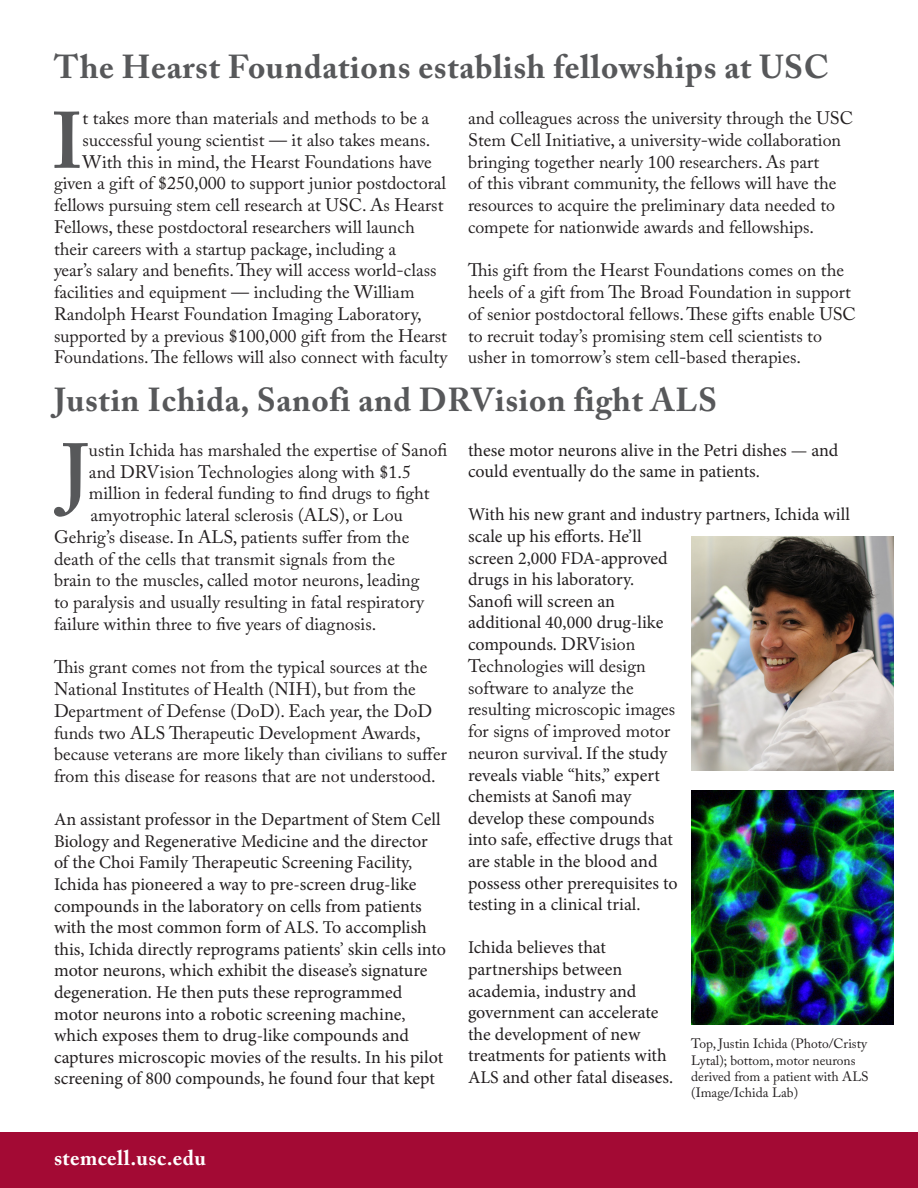
<style>
.page{position:relative;width:918px;height:1188px;background:#fff}
.page>*{position:absolute;margin:0;border:0;box-sizing:border-box;transform-origin:0 0}
.t1{font:600 79.2px "Adobe Caslon Pro";color:#57585a}
.t2{font:700 33px "Adobe Caslon Pro";letter-spacing:.02em;color:#57585a}
.t3{font:700 21px "Adobe Caslon Pro";letter-spacing:.02em;color:#fff}
.t4{font:18px/21.8px "Adobe Caslon Pro";color:#231f20}
.t5{font:18px/21.6px "Minion Pro";color:#231f20}
.t6{font:13.5px/16.2px "Adobe Caslon Pro";color:#231f20}
.s1{font-family:"Adobe Caslon Pro"}
</style>
<div class="page">
<div style="left:0;top:1132px;width:918px;height:56px;background:#a30a34"></div>
<img style="left:691px;top:790px;width:202px;height:234px">
<img style="left:691px;top:537px;width:202px;height:234px">
<p class="t2" style="left:54px;top:48px;width:776px">The Hearst Foundations establish fellowships at USC</p>
<p class="t1" style="left:52px;top:94px;width:32px">I</p>
<p class="t4" style="left:83px;top:107px;width:348px">t takes more than materials and methods to be a</p>
<p class="t4" style="left:83px;top:129px;width:349px">successful young scientist — it also takes means.</p>
<p class="t4" style="left:83px;top:151px;width:351px">With this in mind, the Hearst Foundations have</p>
<p class="t4" style="left:54px;top:172px;width:394px">given a gift of $250,000 to support junior postdoctoral</p>
<p class="t4" style="left:54px;top:194px;width:391px">fellows pursuing stem cell research at USC. As Hearst</p>
<p class="t4" style="left:54px;top:216px;width:362px">Fellows, these postdoctoral researchers will launch</p>
<p class="t4" style="left:54px;top:238px;width:344px">their careers with a startup package, including a</p>
<p class="t4" style="left:54px;top:259px;width:384px">year’s salary and benefits. They will access world-class</p>
<p class="t4" style="left:54px;top:281px;width:362px">facilities and equipment — including the William</p>
<p class="t4" style="left:54px;top:303px;width:369px">Randolph Hearst Foundation Imaging Laboratory,</p>
<p class="t4" style="left:54px;top:325px;width:395px">supported by a previous $100,000 gift from the Hearst</p>
<p class="t4" style="left:54px;top:346px;width:395px">Foundations. The fellows will also connect with faculty</p>
<p class="t4" style="left:468px;top:107px;width:387px">and colleagues across the university through the USC Stem Cell Initiative, a university-wide collaboration bringing together nearly 100 researchers. As part<br>of this vibrant community, the fellows will have the resources to acquire the preliminary data needed to compete for nationwide awards and fellowships.</p>
<p class="t4" style="left:468px;top:259px;width:390px">This gift from the Hearst Foundations comes on the heels of a gift from The Broad Foundation in support of senior postdoctoral fellows. These gifts enable USC to recruit today’s promising stem cell scientists to usher in tomorrow’s stem cell-based therapies.</p>
<p class="t2" style="left:54px;top:380px;width:664px">Justin Ichida, Sanofi and DRVision fight ALS</p>
<p class="t1" style="left:61px;top:426px;width:29px">J</p>
<p class="t4" style="left:89px;top:439px;width:360px">ustin Ichida has marshaled the expertise of Sanofi</p>
<p class="t4" style="left:89px;top:460px;width:324px">and DRVision Technologies along with $1.5</p>
<p class="t4" style="left:89px;top:482px;width:342px">million in federal funding to find drugs to fight</p>
<p class="t4" style="left:91px;top:504px;width:314px">amyotrophic lateral sclerosis (ALS), or Lou</p>
<p class="t4" style="left:54px;top:526px;width:357px">Gehrig’s disease. In ALS, patients suffer from the</p>
<p class="t4" style="left:54px;top:547px;width:343px">death of the cells that transmit signals from the</p>
<p class="t4" style="left:54px;top:569px;width:367px">brain to the muscles, called motor neurons, leading</p>
<p class="t4" style="left:54px;top:591px;width:371px">to paralysis and usually resulting in fatal respiratory</p>
<p class="t4" style="left:54px;top:613px;width:324px">failure within three to five years of diagnosis.</p>
<p class="t4" style="left:54px;top:656px;width:394px">This grant comes not from the typical sources at the National Institutes of Health (NIH), but from the Department of Defense (DoD). Each year, the DoD funds two ALS Therapeutic Development Awards, because veterans are more likely than civilians to suffer from this disease for reasons that are not understood.</p>
<p class="t5" style="left:54px;top:809px;width:394px">An assistant professor in the Department of Stem Cell Biology and Regenerative Medicine and the director of the Choi Family Therapeutic Screening Facility, Ichida has pioneered a way to pre-screen drug-like compounds in the laboratory on cells from patients with the most common form of ALS. To accomplish this, Ichida directly reprograms patients’ skin cells into motor neurons, which exhibit the disease’s signature degeneration. He then puts these reprogrammed motor neurons into a robotic screening machine, which exposes them to drug-like compounds and captures microscopic movies of the results. In his pilot screening of 800 compounds, he found four that kept</p>
<p class="t3" style="left:54px;top:1145px;width:154px">stemcell.usc.edu</p>
<p class="t5" style="left:468px;top:439px;width:372px">these motor neurons alive in the Petri dishes — and could eventually do the same in patients.</p>
<p class="t5" style="left:468px;top:504px;width:384px">With his new grant and industry partners, Ichida will scale up his efforts. He’ll<br>screen 2,000 FDA-approved<br>drugs in his laboratory.<br>Sanofi will screen an<br>additional 40,000 drug-like<br>compounds. <span class="s1">DRVision<br>Technologies will design<br>software to analyze the<br>resulting microscopic images<br>for signs of improved motor<br>neuron survival.</span> If the study<br>reveals viable “hits,” expert<br>chemists at Sanofi may<br>develop these compounds<br>into safe, effective drugs that<br>are stable in the blood and<br>possess other prerequisites to<br>testing in a clinical trial.</p>
<p class="t5" style="left:468px;top:937px;width:207px">Ichida believes that partnerships between academia, industry and government can accelerate the development of new treatments for patients with<br>ALS and other fatal diseases.</p>
<p class="t6" style="left:691px;top:1036px;width:179px">Top, Justin Ichida (Photo/Cristy<br>Lytal); bottom, motor neurons derived from a patient with ALS (Image/Ichida Lab)</p>
</div>
